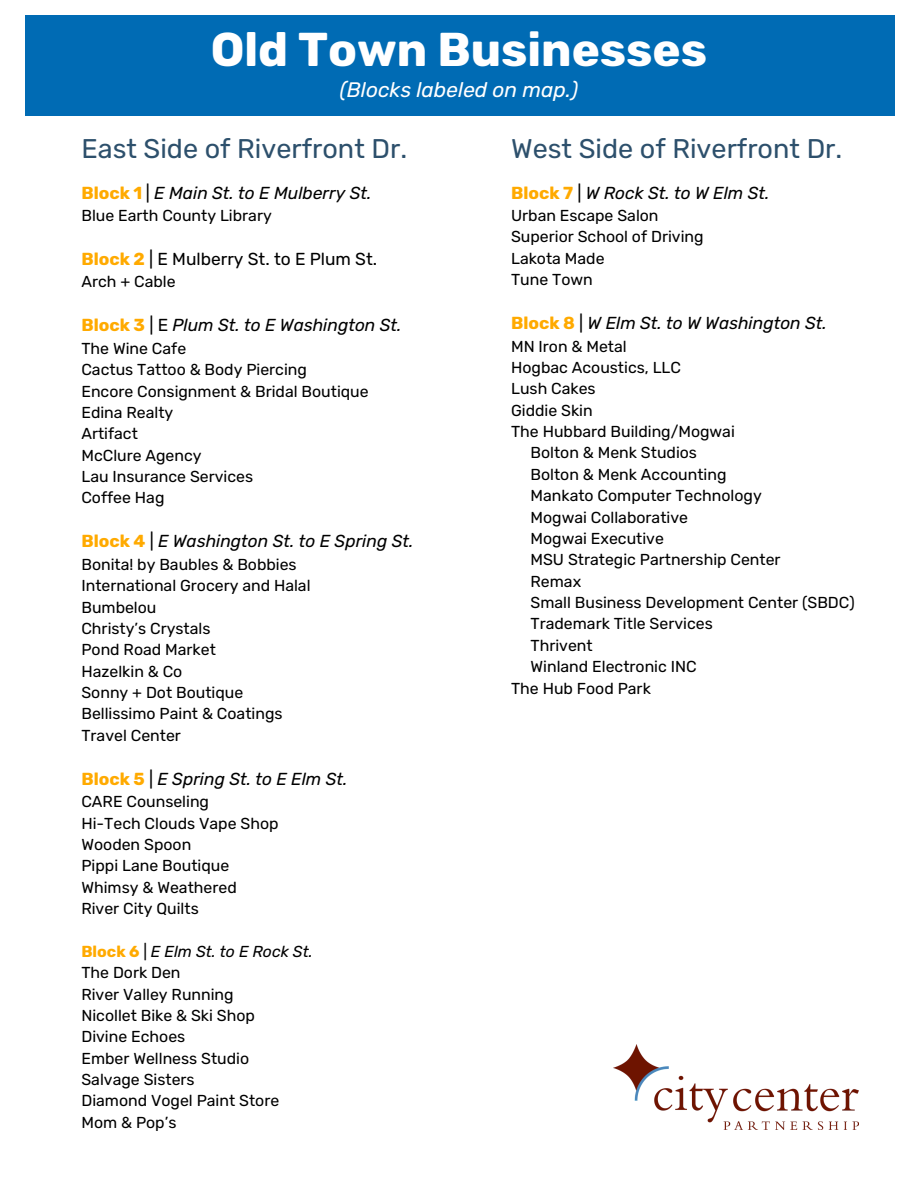
<style>
.page{position:relative;width:918px;height:1188px;background:#fff}
.page>*{position:absolute;margin:0;border:0;box-sizing:border-box;transform-origin:0 0}
.t1{font:700 47.25px "Rubik";color:#fff}
.t2{font:27px "Rubik";color:#2d506c}
.t3{font:italic 21px "Rubik";color:#fff}
.t4{font:italic 17.4px "Rubik";color:#000}
.t5{font:17.4px "Rubik";color:#000}
.t6{font:15.9px "Rubik";color:#000}
.t7{font:italic 15.9px "Rubik";color:#000}
.s1{font-weight:700;font-style:normal;color:#fa0}
.s2{font-style:normal}
.s3{font-weight:700;color:#fa0}
</style>
<div class="page">
<div style="left:26px;top:15px;width:869px;height:100px;background:#006bb4"></div>
<img style="left:614px;top:1045px;width:245px;height:84px">
<p class="t1" style="left:211px;top:22px;width:498px">Old Town Businesses</p>
<p class="t3" style="left:340px;top:78px;width:240px">(Blocks labeled on map.)</p>
<p class="t2" style="left:81px;top:133px;width:327px">East Side of Riverfront Dr.</p>
<p class="t2" style="left:511px;top:133px;width:333px">West Side of Riverfront Dr.</p>
<h1 class="t4" style="left:81px;top:182px;width:292px"><span class="s1">Block 1</span> <span class="s2">|</span> E Main St. to E Mulberry St.</h1>
<h3 class="t6" style="left:81px;top:206px;width:192px">Blue Earth County Library</h3>
<h2 class="t5" style="left:81px;top:249px;width:297px"><span class="s3">Block 2</span> | E Mulberry St. to E Plum St.</h2>
<h2 class="t6" style="left:81px;top:273px;width:96px">Arch + Cable</h2>
<p class="t4" style="left:81px;top:315px;width:322px"><span class="s1">Block 3</span> <span class="s2">| E</span> Plum St. to E Washington St.</p>
<p class="t6" style="left:81px;top:339px;width:106px">The Wine Cafe</p>
<p class="t6" style="left:81px;top:360px;width:227px">Cactus Tattoo &amp; Body Piercing</p>
<p class="t6" style="left:81px;top:382px;width:289px">Encore Consignment &amp; Bridal Boutique</p>
<p class="t6" style="left:81px;top:403px;width:93px">Edina Realty</p>
<p class="t6" style="left:81px;top:424px;width:58px">Artifact</p>
<p class="t6" style="left:81px;top:446px;width:122px">McClure Agency</p>
<p class="t6" style="left:81px;top:467px;width:173px">Lau Insurance Services</p>
<p class="t6" style="left:81px;top:489px;width:85px">Coffee Hag</p>
<p class="t4" style="left:81px;top:531px;width:334px"><span class="s1">Block 4</span> <span class="s2">|</span> E Washington St. to E Spring St.</p>
<p class="t6" style="left:81px;top:555px;width:217px">Bonita! by Baubles &amp; Bobbies</p>
<p class="t6" style="left:81px;top:576px;width:231px">International Grocery and Halal</p>
<p class="t6" style="left:81px;top:598px;width:77px">Bumbelou</p>
<p class="t6" style="left:81px;top:619px;width:131px">Christy’s Crystals</p>
<p class="t6" style="left:81px;top:640px;width:136px">Pond Road Market</p>
<p class="t6" style="left:81px;top:662px;width:102px">Hazelkin &amp; Co</p>
<p class="t6" style="left:81px;top:683px;width:163px">Sonny + Dot Boutique</p>
<p class="t6" style="left:81px;top:705px;width:203px">Bellissimo Paint &amp; Coatings</p>
<p class="t6" style="left:81px;top:726px;width:101px">Travel Center</p>
<p class="t4" style="left:81px;top:768px;width:268px"><span class="s1">Block 5</span> <span class="s2">|</span> E Spring St. to E Elm St.</p>
<p class="t6" style="left:81px;top:792px;width:129px">CARE Counseling</p>
<p class="t6" style="left:81px;top:814px;width:199px">Hi-Tech Clouds Vape Shop</p>
<p class="t6" style="left:81px;top:835px;width:111px">Wooden Spoon</p>
<p class="t6" style="left:81px;top:856px;width:149px">Pippi Lane Boutique</p>
<p class="t6" style="left:81px;top:878px;width:157px">Whimsy &amp; Weathered</p>
<p class="t6" style="left:81px;top:899px;width:119px">River City Quilts</p>
<p class="t7" style="left:81px;top:942px;width:233px"><span class="s1">Block 6</span> <span class="s2">|</span> E Elm St. to E Rock St.</p>
<p class="t6" style="left:81px;top:963px;width:101px">The Dork Den</p>
<p class="t6" style="left:81px;top:985px;width:154px">River Valley Running</p>
<p class="t6" style="left:81px;top:1006px;width:175px">Nicollet Bike &amp; Ski Shop</p>
<p class="t6" style="left:81px;top:1027px;width:105px">Divine Echoes</p>
<p class="t6" style="left:81px;top:1049px;width:169px">Ember Wellness Studio</p>
<p class="t6" style="left:81px;top:1070px;width:115px">Salvage Sisters</p>
<p class="t6" style="left:81px;top:1092px;width:199px">Diamond Vogel Paint Store</p>
<p class="t6" style="left:81px;top:1113px;width:97px">Mom &amp; Pop’s</p>
<p class="t4" style="left:511px;top:182px;width:260px"><span class="s1">Block 7</span> <span class="s2">|</span> W Rock St. to W Elm St.</p>
<p class="t6" style="left:511px;top:206px;width:149px">Urban Escape Salon</p>
<p class="t6" style="left:511px;top:228px;width:194px">Superior School of Driving</p>
<p class="t6" style="left:511px;top:249px;width:95px">Lakota Made</p>
<p class="t6" style="left:511px;top:270px;width:83px">Tune Town</p>
<p class="t4" style="left:511px;top:313px;width:317px"><span class="s1">Block 8</span> <span class="s2">|</span> W Elm St. to W Washington St.</p>
<p class="t6" style="left:511px;top:337px;width:117px">MN Iron &amp; Metal</p>
<p class="t6" style="left:511px;top:358px;width:172px">Hogbac Acoustics, LLC</p>
<p class="t6" style="left:511px;top:379px;width:86px">Lush Cakes</p>
<p class="t6" style="left:511px;top:401px;width:83px">Giddie Skin</p>
<p class="t6" style="left:511px;top:422px;width:225px">The Hubbard Building/Mogwai</p>
<p class="t6" style="left:531px;top:444px;width:168px">Bolton &amp; Menk Studios</p>
<p class="t6" style="left:531px;top:465px;width:197px">Bolton &amp; Menk Accounting</p>
<p class="t6" style="left:531px;top:486px;width:233px">Mankato Computer Technology</p>
<p class="t6" style="left:531px;top:508px;width:159px">Mogwai Collaborative</p>
<p class="t6" style="left:531px;top:529px;width:135px">Mogwai Executive</p>
<p class="t6" style="left:531px;top:550px;width:252px">MSU Strategic Partnership Center</p>
<p class="t6" style="left:531px;top:572px;width:52px">Remax</p>
<p class="t6" style="left:531px;top:593px;width:326px">Small Business Development Center (SBDC)</p>
<p class="t6" style="left:531px;top:615px;width:184px">Trademark Title Services</p>
<p class="t6" style="left:531px;top:636px;width:64px">Thrivent</p>
<p class="t6" style="left:531px;top:657px;width:168px">Winland Electronic INC</p>
<p class="t6" style="left:511px;top:679px;width:141px">The Hub Food Park</p>
</div>
